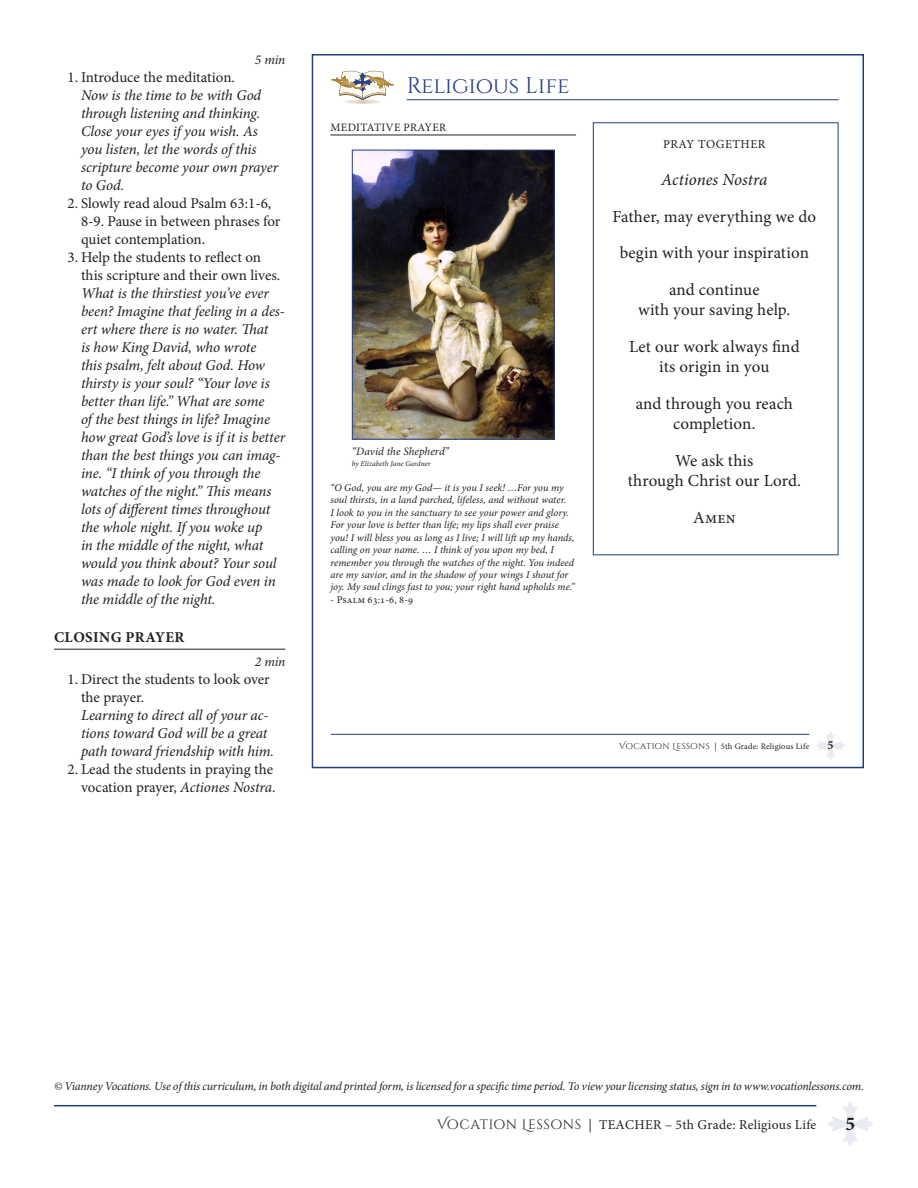
<style>
.page{position:relative;width:918px;height:1188px;background:#fff}
.page>*{position:absolute;margin:0;border:0;box-sizing:border-box;transform-origin:0 0}
.t1{font:22.65px "Cinzel";letter-spacing:-.01em;color:#243c82}
.t2{font:700 19.5px "Minion Pro";color:#231f20}
.t3{font:16.95px/36.8px "Minion Pro";letter-spacing:.01em;color:#231f20;text-align:center}
.BODY_-_numbers_copy{font:italic 15px/18px "Minion Pro";letter-spacing:-.01em;color:#231f20}
.BODY_-_numbers_copy-2{font:15px/18px "Minion Pro";color:#231f20}
.SUBHEADS_with_rule{font:700 15px "Minion Pro";letter-spacing:.03em;color:#231f20}
.t4{font:13.5px "Minion Pro";letter-spacing:.02em;color:#231f20}
.TIMES{font:italic 13.5px "Minion Pro";letter-spacing:-.015em;color:#231f20}
.t5{font:12.3px "Minion Pro";letter-spacing:.04em;color:#231f20}
.t6{font:700 12.3px "Minion Pro";color:#231f20}
.t7{font:italic 12px "Minion Pro";letter-spacing:-.02em;color:#231f20}
.t8{font:italic 11.25px "Minion Pro";letter-spacing:.005em;color:#231f20}
.t9{font:11.25px "Minion Pro";letter-spacing:.03em;color:#231f20}
.t10{font:italic 10.35px/12.5px "Minion Pro";color:#231f20}
.t11{font:10.35px "Minion Pro";letter-spacing:.01em;color:#231f20}
.t12{font:8.4px "Minion Pro";letter-spacing:.02em;color:#231f20}
.t13{font:italic 7.5px "Minion Pro";color:#231f20}
.s1{font-style:normal}
.s2{font-style:italic}
.s3{font-family:"Cinzel Decorative"}
</style>
<div class="page">
<svg style="left:828px;top:1102px;width:45px;height:44px"></svg>
<hr style="left:54px;top:1105px;width:762px;height:1px;background:#243c82">
<hr style="left:407px;top:99px;width:432px;height:1px;background:#243c82">
<img style="left:344px;top:100px;width:37px;height:4px">
<svg style="left:331px;top:71px;width:63px;height:29px"></svg>
<hr style="left:331px;top:734px;width:478px;height:1px;background:#243c82">
<svg style="left:816px;top:732px;width:29px;height:28px"></svg>
<div style="left:593px;top:122px;width:246px;height:433px;border:1px solid #243c82"></div>
<hr style="left:330px;top:135px;width:246px;height:1px;background:#231f20">
<img style="left:354px;top:152px;width:199px;height:286px">
<div style="left:352px;top:150px;width:203px;height:290px;border:1px solid #243c82"></div>
<hr style="left:54px;top:649px;width:231px;height:1px;background:#231f20">
<p class="TIMES" style="left:255px;top:50px;width:32px">5 min</p>
<p class="BODY_-_numbers_copy" style="left:81px;top:68px;width:199px;text-indent:-14px"><span class="s1">1. Introduce the meditation.<br></span>Now is the time to be with God through listening and thinking.<br>Close your eyes if you wish. As you listen, let the words of this scripture become your own prayer to God.</p>
<p class="BODY_-_numbers_copy-2" style="left:81px;top:194px;width:201px;text-indent:-14px">2. Slowly read aloud Psalm 63:1-6,<br>8-9. Pause in between phrases for quiet contemplation.</p>
<p class="BODY_-_numbers_copy" style="left:81px;top:248px;width:206px;text-indent:-14px"><span class="s1">3. Help the students to reflect on this scripture and their own lives.<br></span>What is the thirstiest you’ve ever been? Imagine that feeling in a des&shy;ert where there is no water. That<br>is how King David, who wrote<br>this psalm, felt about God. How thirsty is your soul? “Your love is better than life.” What are some<br>of the best things in life? Imagine how great God’s love is if it is better than the best things you can imag&shy;ine. “I think of you through the watches of the night.” This means lots of different times throughout the whole night. If you woke up<br>in the middle of the night, what would you think about? Your soul was made to look for God even in the middle of the night.</p>
<p class="SUBHEADS_with_rule" style="left:54px;top:627px;width:132px">CLOSING PRAYER</p>
<p class="TIMES" style="left:255px;top:653px;width:32px">2 min</p>
<p class="BODY_-_numbers_copy" style="left:81px;top:670px;width:195px;text-indent:-14px"><span class="s1">1. Direct the students to look over the prayer.<br></span>Learning to direct all of your ac&shy;tions toward God will be a great path toward friendship with him.</p>
<p class="BODY_-_numbers_copy-2" style="left:68px;top:760px;width:210px;text-align:right">2. Lead the students in praying the vocation prayer, <span class="s2">Actiones Nostra</span>.</p>
<p class="t1" style="left:407px;top:72px;width:164px">Religious Life</p>
<p class="t9" style="left:331px;top:119px;width:117px">MEDITATIVE PRAYER</p>
<p class="t8" style="left:352px;top:444px;width:99px">“David the Shepherd”</p>
<p class="t13" style="left:352px;top:459px;width:80px">by Elizabeth Jane Gardner</p>
<p class="t10" style="left:330px;top:482px;width:246px">“O God, you are my God— it is you I seek! …For you my soul thirsts, in a land parched, lifeless, and without water.<br>I look to you in the sanctuary to see your power and glory.<br>For your love is better than life; my lips shall ever praise you! I will bless you as long as I live; I will lift up my hands, calling on your name. … I think of you upon my bed, I remember you through the watches of the night. You indeed are my savior, and in the shadow of your wings I shout for joy. My soul clings fast to you; your right hand upholds me.”</p>
<p class="t11" style="left:330px;top:593px;width:84px">- Psalm 63:1-6, 8-9</p>
<p class="t5" style="left:663px;top:136px;width:104px">PRAY TOGETHER</p>
<p class="t3" style="left:612px;top:161px;width:205px"><span class="s2">Actiones Nostra<br></span>Father, may everything we do begin with your inspiration and continue</p>
<p class="t3" style="left:629px;top:292px;width:172px">with your saving help.<br>Let our work always find</p>
<p class="t3" style="left:636px;top:349px;width:159px">its origin in you<br>and through you reach</p>
<p class="t3" style="left:673px;top:406px;width:84px;text-align:left">completion.<br>We ask this</p>
<p class="t3" style="left:628px;top:463px;width:175px">through Christ our Lord.<br>Amen</p>
<p class="t12" style="left:619px;top:741px;width:191px"><span class="s3">Vocation Lessons</span> | 5th Grade: Religious Life</p>
<p class="t6" style="left:828px;top:737px;width:8px">5</p>
<p class="t7" style="left:54px;top:1078px;width:811px">© Vianney Vocations. Use of this curriculum, in both digital and printed form, is licensed for a specific time period. To view your licensing status, sign in to www.vocationlessons.com.</p>
<p class="t4" style="left:437px;top:1116px;width:381px"><span class="s3">Vocation Lessons</span> | TEACHER – 5th Grade: Religious Life</p>
<h2 class="t2" style="left:845px;top:1110px;width:11px">5</h2>
</div>
